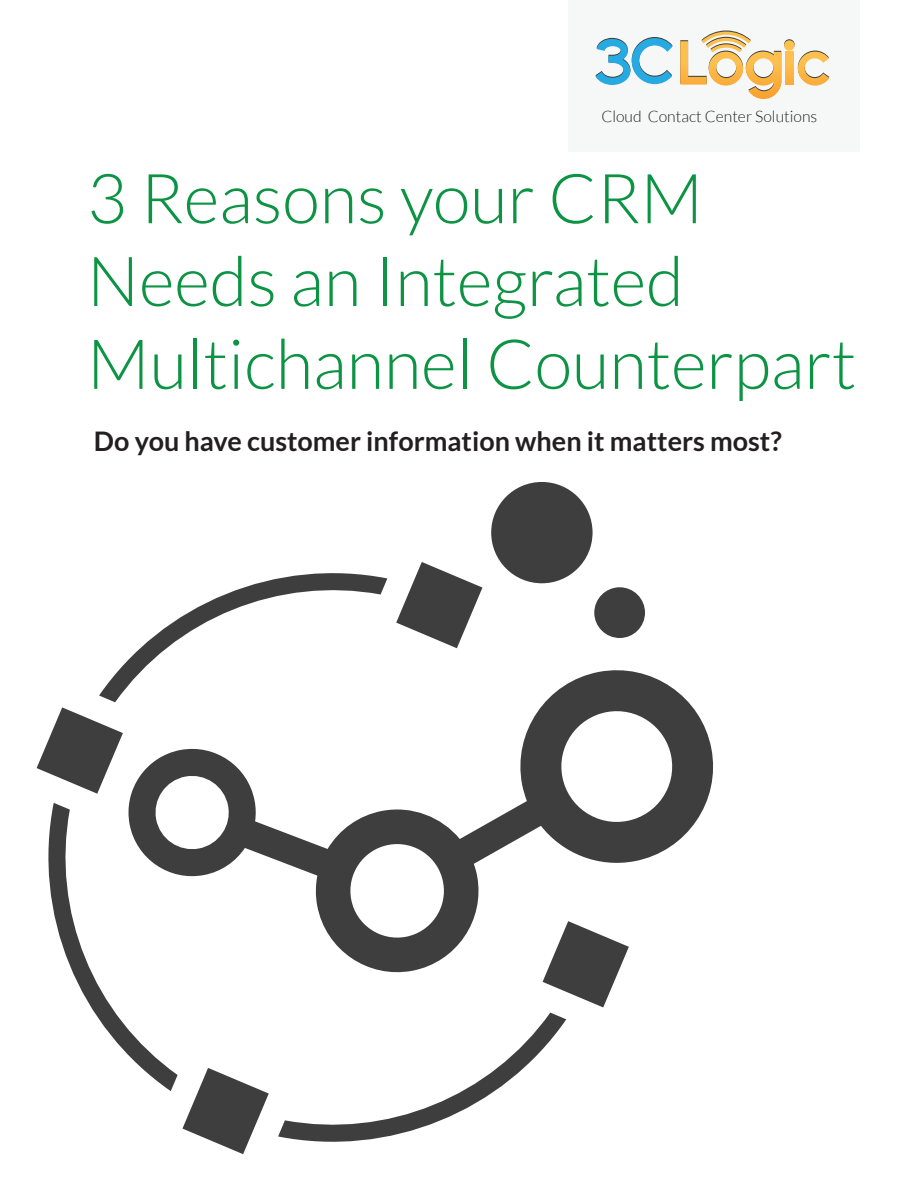
<style>
.page{position:relative;width:918px;height:1188px;background:#fff}
.page>*{position:absolute;margin:0;border:0;box-sizing:border-box;transform-origin:0 0}
.t1{font:300 69px/82.8px "Lato";color:#0d9344}
.t2{font:700 27px "Lato";color:#231f20}
.t3{font:300 15.75px "Lato";color:#231f20}
</style>
<div class="page">
<div style="left:568px;top:0;width:291px;height:152px;background:#f6f8f8"></div>
<svg style="left:595px;top:37px;width:78px;height:48px"></svg>
<svg style="left:680px;top:31px;width:149px;height:68px"></svg>
<div style="left:594px;top:587px;width:51px;height:51px;background:#3e3e3f;border-radius:50%"></div>
<svg style="left:129px;top:670px;width:585px;height:303px"></svg>
<svg style="left:543px;top:921px;width:86px;height:86px"></svg>
<svg style="left:278px;top:1013px;width:288px;height:129px"></svg>
<div style="left:491px;top:482px;width:102px;height:101px;background:#3e3e3f;border-radius:50%"></div>
<svg style="left:396px;top:562px;width:86px;height:86px"></svg>
<svg style="left:48px;top:803px;width:221px;height:351px"></svg>
<svg style="left:37px;top:573px;width:350px;height:221px"></svg>
<p class="t3" style="left:601px;top:108px;width:217px">Cloud Contact Center Solutions</p>
<p class="t1" style="left:87px;top:157px;width:771px">3 Reasons your CRM<br>Needs an Integrated<br>Multichannel Counterpart</p>
<p class="t2" style="left:94px;top:426px;width:689px">Do you have customer information when it matters most?</p>
</div>
